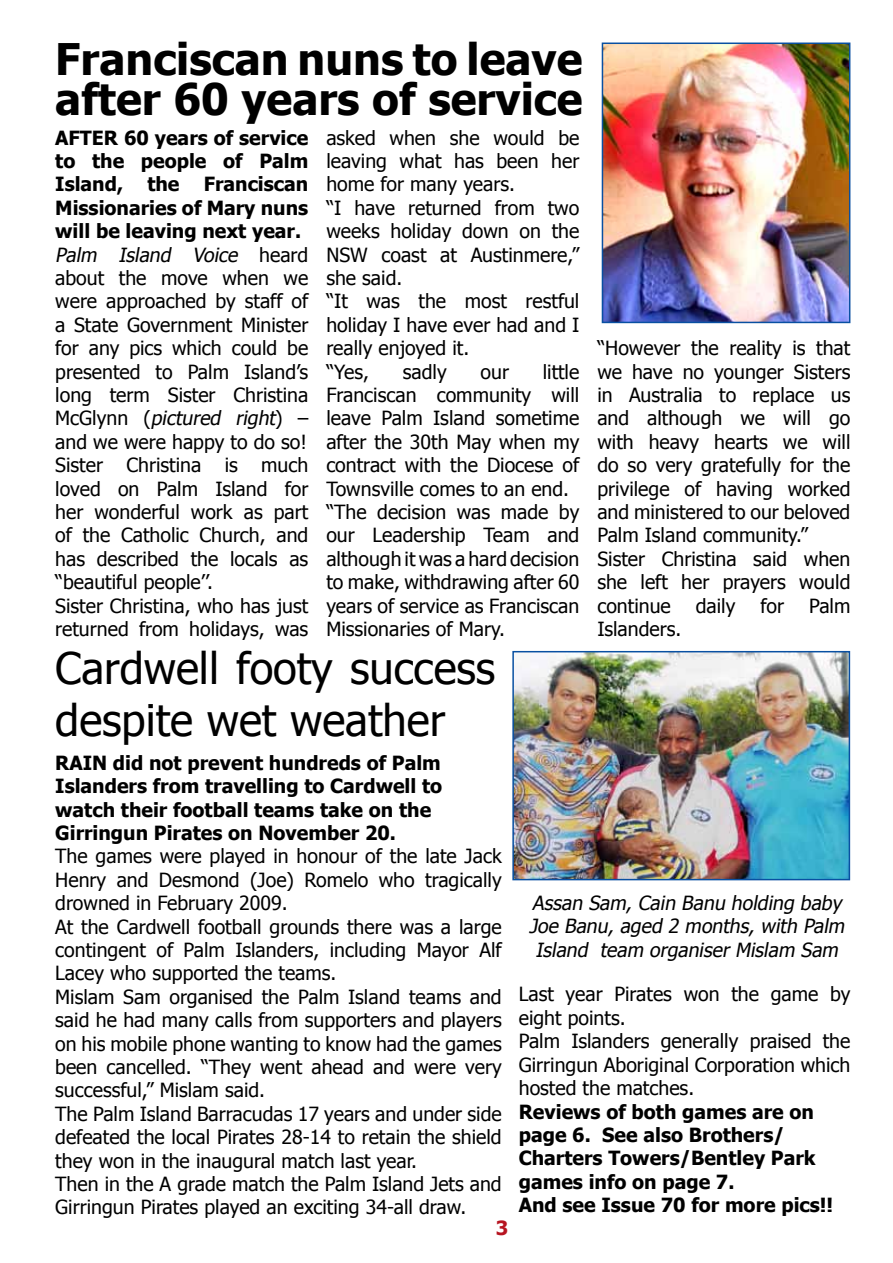
<style>
.page{position:relative;width:893px;height:1263px;background:#fff}
.page>*{position:absolute;margin:0;border:0;box-sizing:border-box;transform-origin:0 0}
.t1{font:700 43.5px/40.5px "Tahoma";color:#000}
.t2{font:43.5px/52.2px "Tahoma";color:#000}
.t3{font:19.5px/23.4px "Tahoma";color:#000}
.t4{font:700 19.5px/23.4px "Tahoma";color:#000}
.t5{font:italic 19.5px/23.4px "Tahoma";color:#000;text-align:center}
.t6{font:700 19.5px "Tahoma";color:#b71521}
.s1{font-weight:700}
.s2{font-style:italic}
</style>
<div class="page">
<img style="left:515px;top:654px;width:332px;height:223px">
<div style="left:512px;top:651px;width:338px;height:229px;border:2px solid #0950a2"></div>
<img style="left:605px;top:46px;width:242px;height:274px">
<div style="left:602px;top:43px;width:248px;height:280px;border:2px solid #0950a2"></div>
<h1 class="t1" style="left:55px;top:36px;width:529px">Franciscan nuns to leave after 60 years of service</h1>
<p class="t3" style="left:55px;top:125px;width:255px"><span class="s1">AFTER 60 years of service to the people of Palm<br>Island, the Franciscan<br>Missionaries of Mary nuns will be leaving next year.<br></span><span class="s2">Palm Island Voice</span> h e a r d about the move when we were approached by staff of a State Government Minister for any pics which could be presented to Palm Island’s long term Sister Christina<br>M c G l y n n ( <span class="s2">pictured right</span>) – and we were happy to do so!<br>Sister Christina is much loved on Palm Island for her wonderful work as part of the Catholic Church, and has described the locals as “beautiful people’’.<br>Sister Christina, who has just returned from holidays, was</p>
<p class="t3" style="left:326px;top:125px;width:255px">asked when she would be leaving what has been her home for many years.<br>“I have returned from two weeks holiday down on the<br>NSW coast at Austinmere,” she said.<br>“It was the most restful holiday I have ever had and I really enjoyed it.<br>“Yes,</p>
<p class="t3" style="left:326px;top:359px;width:255px;text-indent:216px">little<br>Franciscan community will leave Palm Island sometime after the 30th May when my contract with the Diocese of<br>Townsville comes to an end. “The decision was made by our Leadership Team and although it was a hard decision to make, withdrawing after 60 years of service as Franciscan<br>Missionaries of Mary.</p>
<p class="t3" style="left:403px;top:359px;width:45px">sadly</p>
<p class="t3" style="left:480px;top:359px;width:30px">our</p>
<h1 class="t2" style="left:55px;top:640px;width:442px">Cardwell footy success despite wet weather</h1>
<p class="t3" style="left:597px;top:335px;width:255px">“However the reality is that we have no younger Sisters in Australia to replace us and although we will go with heavy hearts we will do so very gratefully for the privilege of having worked and ministered to our beloved<br>Palm Island community.”<br>Sister Christina said when she left her prayers would continue</p>
<p class="t3" style="left:696px;top:593px;width:41px">daily</p>
<p class="t3" style="left:760px;top:593px;width:25px">for</p>
<p class="t3" style="left:809px;top:593px;width:43px">Palm</p>
<p class="t3" style="left:597px;top:616px;width:86px">Islanders.</p>
<p class="t4" style="left:55px;top:750px;width:388px">RAIN did not prevent hundreds of Palm Islanders from travelling to Cardwell to watch their football teams take on the Girringun Pirates on November 20.</p>
<p class="t3" style="left:55px;top:844px;width:448px">The games were played in honour of the late Jack Henry and Desmond (Joe) Romelo who tragically drowned in February 2009.<br>At the Cardwell football grounds there was a large contingent of Palm Islanders, including Mayor Alf Lacey who supported the teams.<br>Mislam Sam organised the Palm Island teams and said he had many calls from supporters and players on his mobile phone wanting to know had the games been cancelled. “They went ahead and were very successful,” Mislam said.<br>The Palm Island Barracudas 17 years and under side defeated the local Pirates 28-14 to retain the shield they won in the inaugural match last year.<br>Then in the A grade match the Palm Island Jets and Girringun Pirates played an exciting 34-all draw.</p>
<p class="t6" style="left:496px;top:1214px;width:14px">3</p>
<p class="t5" style="left:529px;top:890px;width:321px">Assan Sam, Cain Banu holding baby<br>Joe Banu, aged 2 months, with Palm<br>Island team organiser Mislam Sam</p>
<p class="t3" style="left:519px;top:982px;width:333px">Last year Pirates won the game by eight points.<br>Palm Islanders generally praised the<br>Girringun Aboriginal Corporation which hosted the matches.</p>
<p class="t4" style="left:519px;top:1098px;width:316px">Reviews of both games are on page 6. See also Brothers/<br>Charters Towers/Bentley Park games info on page 7.<br>And see Issue 70 for more pics!!</p>
</div>
